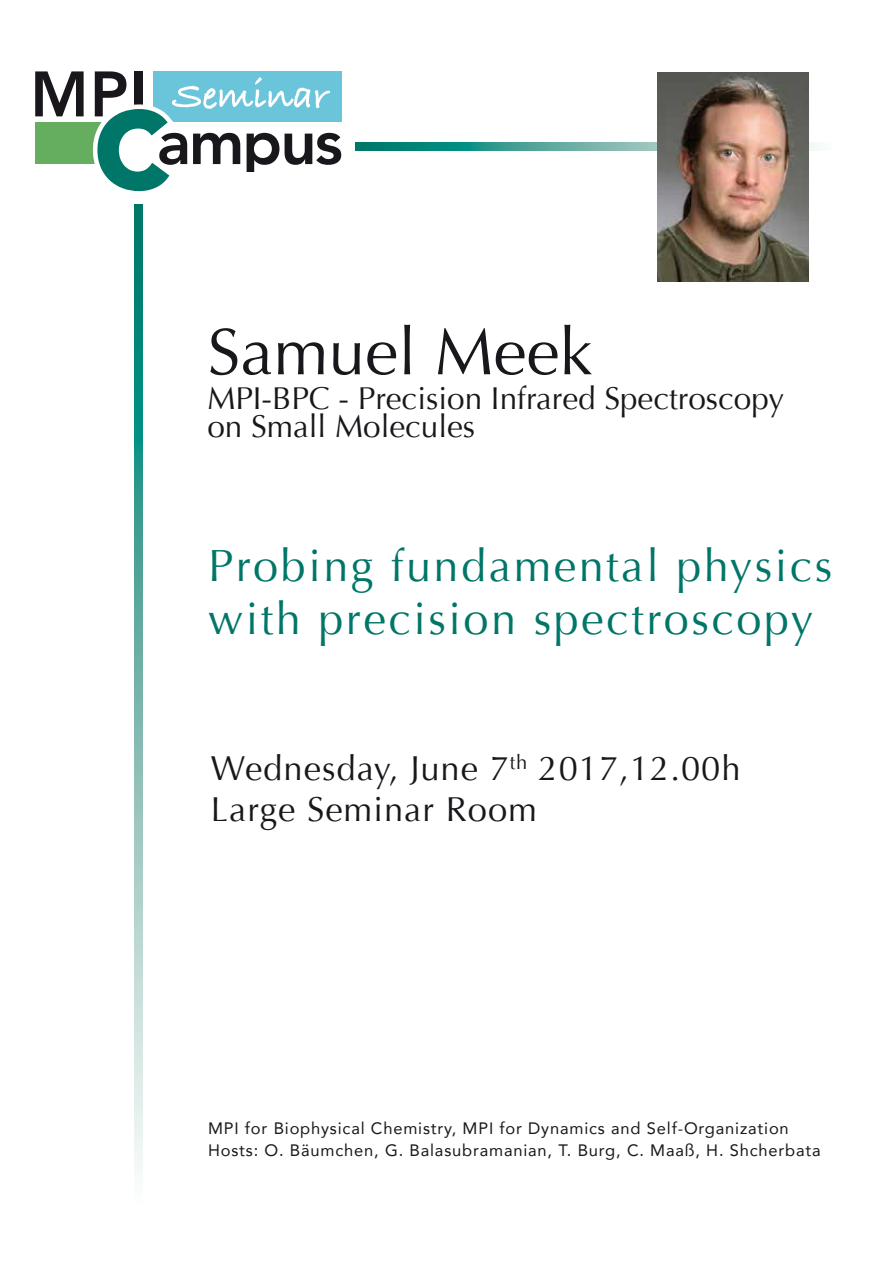
<style>
.page{position:relative;width:893px;height:1263px;background:#fff}
.page>*{position:absolute;margin:0;border:0;box-sizing:border-box;transform-origin:0 0}
.t1{font:66px "Optima";color:#1a171c}
.t2{font:45px/52.5px "Optima";letter-spacing:.055em;color:#007668}
.t3{font:34.5px/41.4px "Optima";letter-spacing:.03em;color:#1a171c}
.t4{font:31.5px/28.5px "Optima";color:#1a171c}
.t5{font:16.5px/22.5px "Avenir";letter-spacing:.05em;color:#1a171c}
</style>
<div class="page">
<svg style="left:135px;top:206px;width:8px;height:963px;background:#6eb4ab"></svg>
<svg style="left:35px;top:71px;width:306px;height:135px"></svg>
<svg style="left:356px;top:142px;width:460px;height:8px;background:#419e93"></svg>
<img style="left:657px;top:72px;width:151px;height:210px">
<h1 class="t1" style="left:207px;top:314px;width:387px">Samuel Meek</h1>
<h3 class="t4" style="left:207px;top:384px;width:578px">MPI-BPC - Precision Infrared Spectroscopy on Small Molecules</h3>
<h2 class="t2" style="left:208px;top:540px;width:626px">Probing fundamental physics with precision spectroscopy</h2>
<h3 class="t3" style="left:211px;top:748px;width:531px">Wednesday, June 7<sup>th</sup> 2017,12.00h<br>Large Seminar Room</h3>
<p class="t5" style="left:208px;top:1116px;width:614px">MPI for Biophysical Chemistry, MPI for Dynamics and Self-Organization<br>Hosts: O. Bäumchen, G. Balasubramanian, T. Burg, C. Maaß, H. Shcherbata</p>
</div>
